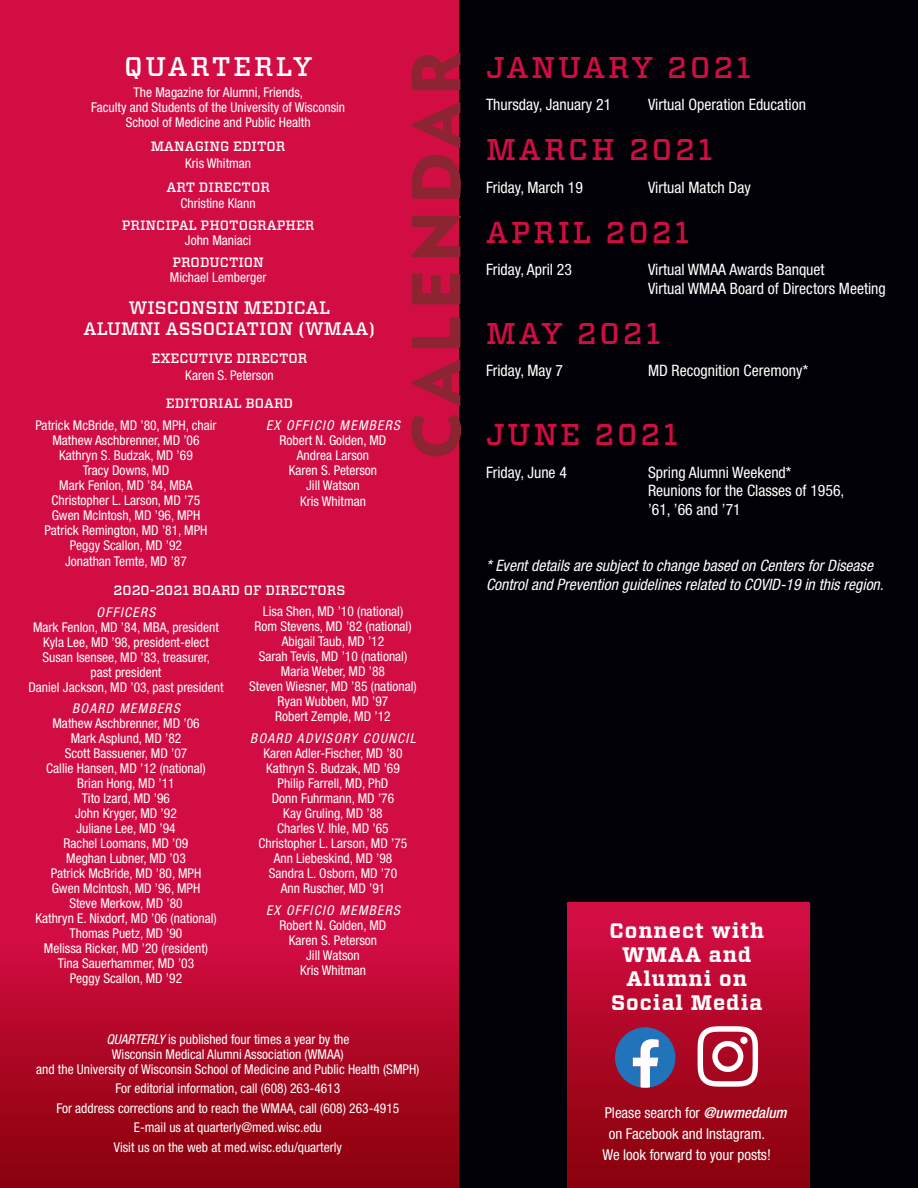
<style>
.page{position:relative;width:918px;height:1188px;background:#000006}
.page>*{position:absolute;margin:0;border:0;box-sizing:border-box;transform-origin:0 0}
.t1{font:900 66px "Verlag";letter-spacing:.1em;color:#8d2431}
.t2{font:500 30px "Vitesse";letter-spacing:.1em;color:#d20d44}
.t3{font:500 27px "Vitesse";letter-spacing:.1em;color:#fff}
.t4{font:700 21px/24px "Vitesse";letter-spacing:.05em;color:#fff;text-align:center}
.t5{font:500 18px/21px "Vitesse";color:#fff;text-align:center}
.t6{font:condensed 15.75px/18.8px "Helvetica Neue LT Std";color:#fff}
.t7{font:italic condensed 15.75px/18.8px "Helvetica Neue LT Std";color:#fff}
.t8{font:condensed 15px "Helvetica Neue LT Std";color:#fff}
.t9{font:condensed 13.5px/15px "Helvetica Neue LT Std";color:#fff;text-align:center}
.t10{font:500 13.5px "Vitesse";color:#fff}
.t11{font:italic condensed 13.5px "Helvetica Neue LT Std";letter-spacing:.1em;color:#fff}
.s1{font-style:italic}
.s2{font-weight:500;font-style:italic}
</style>
<div class="page">
<div style="left:0;top:0;width:459px;height:1188px;background:#d20d44"></div>
<div style="left:0;top:946px;width:459px;height:242px;background:linear-gradient(to bottom,#cf0c3e,#870109)"></div>
<div style="left:567px;top:903px;width:243px;height:285px;background:#d20d44"></div>
<div style="left:567px;top:933px;width:245px;height:255px;background:linear-gradient(to bottom,#ce0c3e,#870108)"></div>
<svg style="left:615px;top:1027px;width:60px;height:61px;background:#6673a3"></svg>
<svg style="left:698px;top:1026px;width:60px;height:61px;background:#cc6c7c"></svg>
<div style="left:740px;top:1037px;width:8px;height:7px;background:#fff;border-radius:50%"></div>
<h1 class="t1" style="left:382px;top:460px;width:410px;rotate:-90deg">CALENDAR</h1>
<h3 class="t3" style="left:124px;top:48px;width:190px">QUARTERLY</h3>
<p class="t9" style="left:91px;top:85px;width:256px">The Magazine for Alumni, Friends,<br>Faculty and Students of the University of Wisconsin<br>School of Medicine and Public Health</p>
<p class="t10" style="left:151px;top:138px;width:136px">MANAGING EDITOR</p>
<p class="t9" style="left:185px;top:155px;width:67px">Kris Whitman</p>
<p class="t10" style="left:166px;top:178px;width:105px">ART DIRECTOR</p>
<p class="t9" style="left:181px;top:196px;width:77px">Christine Klann</p>
<p class="t10" style="left:122px;top:216px;width:194px">PRINCIPAL PHOTOGRAPHER</p>
<p class="t9" style="left:185px;top:233px;width:68px">John Maniaci</p>
<p class="t10" style="left:172px;top:253px;width:93px">PRODUCTION</p>
<p class="t9" style="left:170px;top:269px;width:98px">Michael Lemberger</p>
<h3 class="t5" style="left:84px;top:297px;width:293px">WISCONSIN MEDICAL<br>ALUMNI ASSOCIATION (WMAA)</h3>
<p class="t10" style="left:152px;top:349px;width:157px">EXECUTIVE DIRECTOR</p>
<p class="t9" style="left:185px;top:367px;width:90px">Karen S. Peterson</p>
<p class="t10" style="left:166px;top:394px;width:129px">EDITORIAL BOARD</p>
<p class="t9" style="left:35px;top:417px;width:183px">Patrick McBride, MD ’80, MPH, chair<br>Mathew Aschbrenner, MD ’06<br>Kathryn S. Budzak, MD ’69<br>Tracy Downs, MD<br>Mark Fenlon, MD ’84, MBA<br>Christopher L. Larson, MD ’75<br>Gwen McIntosh, MD ’96, MPH<br>Patrick Remington, MD ’81, MPH<br>Peggy Scallon, MD ’92</p>
<p class="t9" style="left:65px;top:554px;width:123px">Jonathan Temte, MD ’87</p>
<h2 class="t2" style="left:486px;top:48px;width:266px">JANUARY 2021</h2>
<p class="t6" style="left:486px;top:95px;width:127px">Thursday, January 21</p>
<p class="t6" style="left:648px;top:95px;width:160px">Virtual Operation Education</p>
<h2 class="t2" style="left:486px;top:130px;width:228px">MARCH 2021</h2>
<p class="t6" style="left:486px;top:178px;width:98px">Friday, March 19</p>
<p class="t6" style="left:648px;top:178px;width:104px">Virtual Match Day</p>
<h2 class="t2" style="left:486px;top:213px;width:205px">APRIL 2021</h2>
<p class="t6" style="left:486px;top:260px;width:88px">Friday, April 23</p>
<p class="t6" style="left:648px;top:260px;width:239px">Virtual WMAA Awards Banquet<br>Virtual WMAA Board of Directors Meeting</p>
<h2 class="t2" style="left:486px;top:314px;width:176px">MAY 2021</h2>
<p class="t6" style="left:486px;top:361px;width:79px">Friday, May 7</p>
<p class="t6" style="left:648px;top:361px;width:162px">MD Recognition Ceremony*</p>
<p class="t11" style="left:266px;top:417px;width:135px">EX OFFICIO MEMBERS</p>
<p class="t9" style="left:280px;top:432px;width:108px">Robert N. Golden, MD<br>Andrea Larson<br>Karen S. Peterson<br>Jill Watson</p>
<p class="t9" style="left:300px;top:494px;width:67px">Kris Whitman</p>
<h2 class="t2" style="left:486px;top:415px;width:193px">JUNE 2021</h2>
<p class="t6" style="left:486px;top:463px;width:82px">Friday, June 4</p>
<p class="t6" style="left:648px;top:463px;width:198px">Spring Alumni Weekend*<br>Reunions for the Classes of 1956, ’61, ’66 and ’71</p>
<p class="t7" style="left:486px;top:557px;width:399px">* Event details are subject to change based on Centers for Disease<br>Control and Prevention guidelines related to COVID-19 in this region.</p>
<p class="t10" style="left:114px;top:581px;width:233px">2020-2021 BOARD OF DIRECTORS</p>
<p class="t11" style="left:97px;top:604px;width:60px">OFFICERS</p>
<p class="t9" style="left:28px;top:619px;width:197px">Mark Fenlon, MD ’84, MBA, president<br>Kyla Lee, MD ’98, president-elect<br>Susan Isensee, MD ’83, treasurer,<br>past president<br>Daniel Jackson, MD ’03, past president</p>
<p class="t11" style="left:72px;top:701px;width:109px">BOARD MEMBERS</p>
<p class="t9" style="left:35px;top:716px;width:183px">Mathew Aschbrenner, MD ’06<br>Mark Asplund, MD ’82<br>Scott Bassuener, MD ’07<br>Callie Hansen, MD ’12 (national)<br>Brian Hong, MD ’11<br>Tito Izard, MD ’96<br>John Kryger, MD ’92<br>Juliane Lee, MD ’94<br>Rachel Loomans, MD ’09<br>Meghan Lubner, MD ’03<br>Patrick McBride, MD ’80, MPH<br>Gwen McIntosh, MD ’96, MPH<br>Steve Merkow, MD ’80<br>Kathryn E. Nixdorf, MD ’06 (national)<br>Thomas Puetz, MD ’90<br>Melissa Ricker, MD ’20 (resident)<br>Tina Sauerhammer, MD ’03<br>Peggy Scallon, MD ’92</p>
<p class="t9" style="left:249px;top:604px;width:169px">Lisa Shen, MD ’10 (national)<br>Rom Stevens, MD ’82 (national)<br>Abigail Taub, MD ’12<br>Sarah Tevis, MD ’10 (national)<br>Maria Weber, MD ’88<br>Steven Wiesner, MD ’85 (national)<br>Ryan Wubben, MD ’97<br>Robert Zemple, MD ’12</p>
<p class="t11" style="left:250px;top:731px;width:167px">BOARD ADVISORY COUNCIL</p>
<p class="t9" style="left:259px;top:746px;width:150px">Karen Adler-Fischer, MD ’80<br>Kathryn S. Budzak, MD ’69<br>Philip Farrell, MD, PhD<br>Donn Fuhrmann, MD ’76<br>Kay Gruling, MD ’88<br>Charles V. Ihle, MD ’65<br>Christopher L. Larson, MD ’75<br>Ann Liebeskind, MD ’98<br>Sandra L. Osborn, MD ’70<br>Ann Ruscher, MD ’91</p>
<p class="t11" style="left:266px;top:902px;width:135px">EX OFFICIO MEMBERS</p>
<p class="t9" style="left:280px;top:918px;width:108px">Robert N. Golden, MD<br>Karen S. Peterson<br>Jill Watson<br>Kris Whitman</p>
<h3 class="t4" style="left:609px;top:919px;width:156px">Connect with<br>WMAA and<br>Alumni on<br>Social Media</h3>
<p class="t9" style="left:36px;top:1031px;width:385px"><span class="s1">QUARTERLY</span> is published four times a year by the<br>Wisconsin Medical Alumni Association (WMAA)<br>and the University of Wisconsin School of Medicine and Public Health (SMPH)</p>
<p class="t9" style="left:56px;top:1078px;width:345px;line-height:19.5px">For editorial information, call (608) 263-4613<br>For address corrections and to reach the WMAA, call (608) 263-4915<br>E-mail us at quarterly@med.wisc.edu<br>Visit us on the web at med.wisc.edu/quarterly</p>
<p class="t8" style="left:605px;top:1104px;width:183px">Please search for <span class="s2">@uwmedalum</span></p>
<p class="t8" style="left:609px;top:1125px;width:158px">on Facebook and Instagram.</p>
<p class="t8" style="left:603px;top:1146px;width:170px">We look forward to your posts!</p>
</div>
